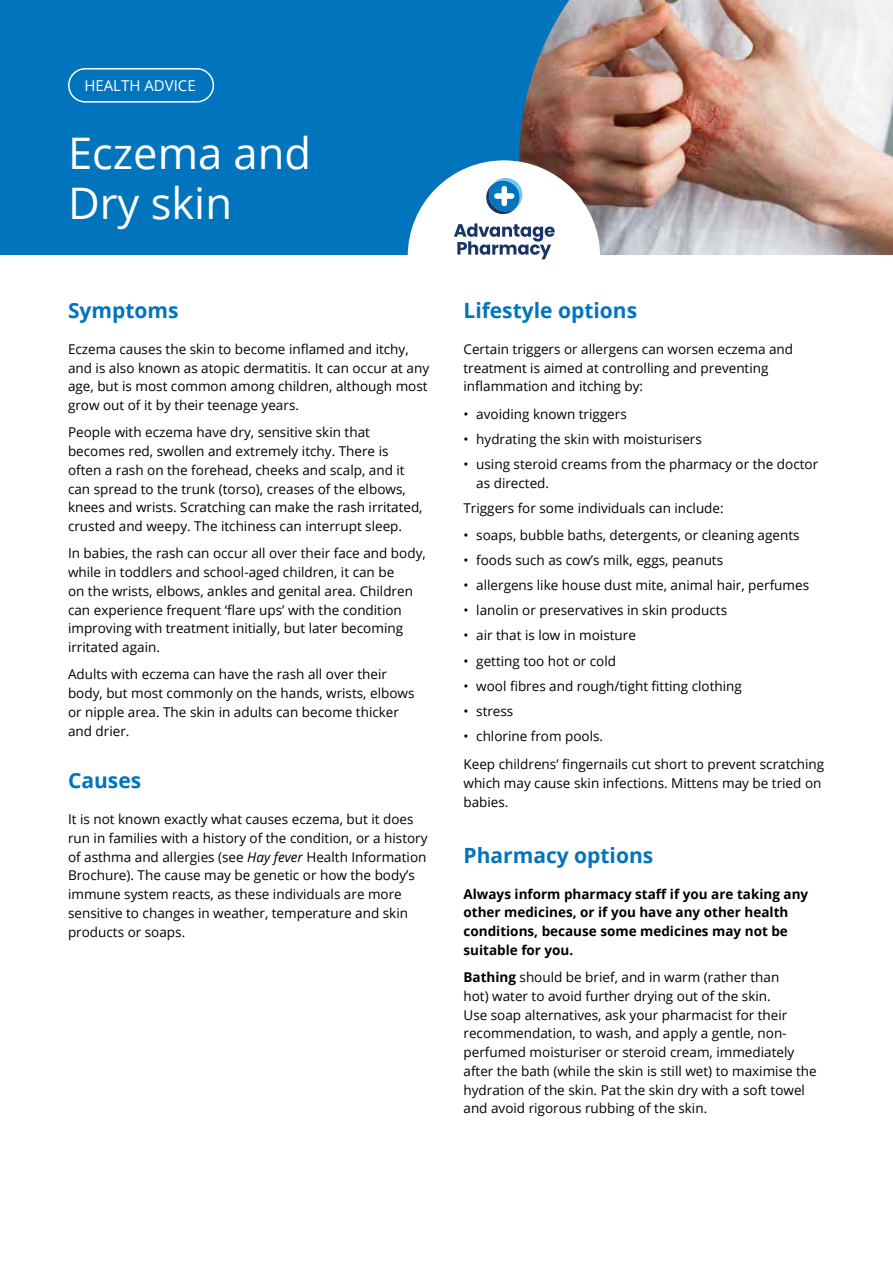
<style>
.page{position:relative;width:893px;height:1263px;background:#fff}
.page>*{position:absolute;margin:0;border:0;box-sizing:border-box;transform-origin:0 0}
.t1{font:43.5px/49.5px "Open Sans";color:#fff}
.t2{font:700 21px "Open Sans";color:#0074bc}
.t3{font:15px "Open Sans";color:#fff}
.t4{font:13.5px/18.8px "Open Sans";color:#000}
.t5{font:700 13.5px/18.8px "Open Sans";color:#000}
.s1{font-style:italic}
.s2{font-weight:700}
</style>
<div class="page">
<div style="left:0;top:0;width:893px;height:255px;background:#0074bc"></div>
<div style="left:68px;top:68px;width:146px;height:35px;border:2px solid #fff;border-radius:17px"></div>
<img style="left:519px;top:0;width:374px;height:255px">
<svg style="left:408px;top:160px;width:192px;height:99px"></svg>
<p class="t3" style="left:84px;top:75px;width:113px">HEALTH ADVICE</p>
<h1 class="t1" style="left:68px;top:128px;width:245px">Eczema and<br>Dry skin</h1>
<h2 class="t2" style="left:68px;top:296px;width:112px">Symptoms</h2>
<p class="t4" style="left:68px;top:339px;width:363px">Eczema causes the skin to become inflamed and itchy, and is also known as atopic dermatitis. It can occur at any age, but is most common among children, although most grow out of it by their teenage years.</p>
<p class="t4" style="left:68px;top:423px;width:356px">People with eczema have dry, sensitive skin that becomes red, swollen and extremely itchy. There is often a rash on the forehead, cheeks and scalp, and it can spread to the trunk (torso), creases of the elbows, knees and wrists. Scratching can make the rash irritated, crusted and weepy. The itchiness can interrupt sleep.</p>
<p class="t4" style="left:68px;top:544px;width:359px">In babies, the rash can occur all over their face and body, while in toddlers and school-aged children, it can be<br>on the wrists, elbows, ankles and genital area. Children can experience frequent ‘flare ups’ with the condition improving with treatment initially, but later becoming irritated again.</p>
<p class="t4" style="left:68px;top:665px;width:348px">Adults with eczema can have the rash all over their body, but most commonly on the hands, wrists, elbows or nipple area. The skin in adults can become thicker and drier.</p>
<h2 class="t2" style="left:68px;top:766px;width:75px">Causes</h2>
<p class="t4" style="left:68px;top:809px;width:361px">It is not known exactly what causes eczema, but it does run in families with a history of the condition, or a history of asthma and allergies (see <span class="s1">Hay fever</span> Health Information Brochure). The cause may be genetic or how the body’s immune system reacts, as these individuals are more sensitive to changes in weather, temperature and skin products or soaps.</p>
<h2 class="t2" style="left:463px;top:296px;width:175px">Lifestyle options</h2>
<p class="t4" style="left:463px;top:339px;width:331px">Certain triggers or allergens can worsen eczema and treatment is aimed at controlling and preventing inflammation and itching by:</p>
<p class="t4" style="left:463px;top:404px;width:165px">• avoiding known triggers</p>
<p class="t4" style="left:463px;top:429px;width:240px">• hydrating the skin with moisturisers</p>
<p class="t4" style="left:476px;top:454px;width:343px;text-indent:-13px">• using steroid creams from the pharmacy or the doctor as directed.</p>
<p class="t4" style="left:463px;top:498px;width:262px">Triggers for some individuals can include:</p>
<p class="t4" style="left:463px;top:525px;width:338px">• soaps, bubble baths, detergents, or cleaning agents</p>
<p class="t4" style="left:463px;top:550px;width:261px">• foods such as cow’s milk, eggs, peanuts</p>
<p class="t4" style="left:463px;top:575px;width:347px">• allergens like house dust mite, animal hair, perfumes</p>
<p class="t4" style="left:463px;top:601px;width:265px">• lanolin or preservatives in skin products</p>
<p class="t4" style="left:463px;top:626px;width:174px">• air that is low in moisture</p>
<p class="t4" style="left:463px;top:651px;width:154px">• getting too hot or cold</p>
<p class="t4" style="left:463px;top:676px;width:280px">• wool fibres and rough/tight fitting clothing</p>
<p class="t4" style="left:463px;top:701px;width:51px">• stress</p>
<p class="t4" style="left:463px;top:721px;width:362px;line-height:28.3px">• chlorine from pools.<br>Keep childrens’ fingernails cut short to prevent scratching</p>
<p class="t4" style="left:463px;top:773px;width:359px">which may cause skin infections. Mittens may be tried on babies.</p>
<h2 class="t2" style="left:463px;top:840px;width:191px">Pharmacy options</h2>
<p class="t5" style="left:463px;top:884px;width:346px">Always inform pharmacy staff if you are taking any other medicines, or if you have any other health conditions, because some medicines may not be suitable for you.</p>
<p class="t4" style="left:463px;top:967px;width:355px"><span class="s2">Bathing</span> should be brief, and in warm (rather than<br>hot) water to avoid further drying out of the skin.<br>Use soap alternatives, ask your pharmacist for their recommendation, to wash, and apply a gentle, non&shy;perfumed moisturiser or steroid cream, immediately after the bath (while the skin is still wet) to maximise the hydration of the skin. Pat the skin dry with a soft towel and avoid rigorous rubbing of the skin.</p>
</div>
